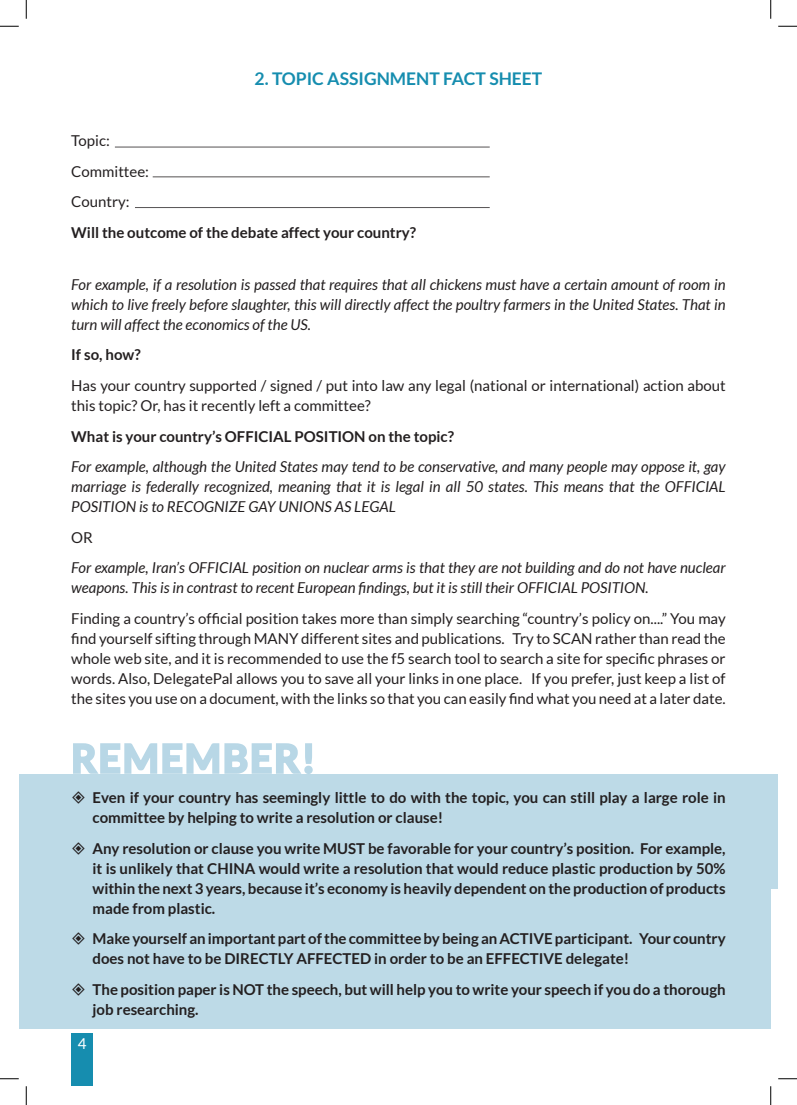
<style>
.page{position:relative;width:797px;height:1105px;background:#fff}
.page>*{position:absolute;margin:0;border:0;box-sizing:border-box;transform-origin:0 0}
.t1{font:700 38.75px "Lato";letter-spacing:.05em;color:#b8d7e6}
.t2{font:700 17.5px "Lato";color:#168daf}
.t3{font:700 15px/20px "Lato";color:#231f20}
.t4{font:italic 15px/20px "Lato";color:#231f20;text-align:justify}
.t5{font:15px/20px "Lato";color:#231f20}
.t6{font:15px "Lato";color:#fff}
</style>
<div class="page">
<div style="left:71px;top:1034px;width:22px;height:52px;background:#168daf"></div>
<div style="left:19px;top:774px;width:751px;height:255px;background:#bddae7"></div>
<div style="left:770px;top:774px;width:7px;height:115px;background:#bddae7"></div>
<svg style="left:73px;top:743px;width:240px;height:31px"></svg>
<hr style="left:115px;top:147px;width:374px;height:1px;background:#231f20">
<hr style="left:153px;top:177px;width:336px;height:1px;background:#231f20">
<hr style="left:135px;top:207px;width:354px;height:1px;background:#231f20">
<svg style="left:0;top:25px;width:19px;height:2px"></svg>
<svg style="left:778px;top:25px;width:19px;height:2px"></svg>
<svg style="left:0;top:1078px;width:19px;height:1px"></svg>
<svg style="left:778px;top:1078px;width:19px;height:1px"></svg>
<svg style="left:25px;top:0;width:2px;height:19px"></svg>
<svg style="left:25px;top:1086px;width:2px;height:19px"></svg>
<svg style="left:770px;top:0;width:1px;height:19px"></svg>
<svg style="left:770px;top:1086px;width:1px;height:19px"></svg>
<p class="t2" style="left:254px;top:68px;width:289px">2. TOPIC ASSIGNMENT FACT SHEET</p>
<p class="t5" style="left:71px;top:125px;width:79px;line-height:30.6px">Topic:<br>Committee:<br>Country:</p>
<p class="t3" style="left:71px;top:222px;width:346px">Will the outcome of the debate affect your country?</p>
<p class="t4" style="left:71px;top:275px;width:656px">For example, if a resolution is passed that requires that all chickens must have a certain amount of room in which to live freely before slaughter, this will directly affect the poultry farmers in the United States. That in turn will affect the economics of the US.</p>
<p class="t3" style="left:71px;top:345px;width:71px">If so, how?</p>
<p class="t5" style="left:71px;top:375px;width:656px">Has your country supported / signed / put into law any legal (national or international) action about this topic? Or, has it recently left a committee?</p>
<p class="t3" style="left:71px;top:426px;width:384px">What is your country’s OFFICIAL POSITION on the topic?</p>
<p class="t4" style="left:71px;top:457px;width:656px">For example, although the United States may tend to be conservative, and many people may oppose it, gay marriage is federally recognized, meaning that it is legal in all 50 states. This means that the OFFICIAL POSITION is to RECOGNIZE GAY UNIONS AS LEGAL</p>
<p class="t5" style="left:71px;top:527px;width:23px">OR</p>
<p class="t4" style="left:71px;top:558px;width:656px">For example, Iran’s OFFICIAL position on nuclear arms is that they are not building and do not have nuclear weapons. This is in contrast to recent European findings, but it is still their OFFICIAL POSITION.</p>
<p class="t5" style="left:71px;top:609px;width:656px;text-align:justify">Finding a country’s official position takes more than simply searching “country’s policy on....” You may find yourself sifting through MANY different sites and publications. Try to SCAN rather than read the whole web site, and it is recommended to use the f5 search tool to search a site for specific phrases or words. Also, DelegatePal allows you to save all your links in one place. If you prefer, just keep a list of the sites you use on a document, with the links so that you can easily find what you need at a later date.</p>
<h1 class="t1" style="left:71px;top:736px;width:246px">REMEMBER!</h1>
<p class="t3" style="left:93px;top:787px;width:634px">Even if your country has seemingly little to do with the topic, you can still play a large role in committee by helping to write a resolution or clause!</p>
<p class="t3" style="left:93px;top:838px;width:634px;text-align:justify">Any resolution or clause you write MUST be favorable for your country’s position. For example, it is unlikely that CHINA would write a resolution that would reduce plastic production by 50% within the next 3 years, because it’s economy is heavily dependent on the production of products made from plastic.</p>
<p class="t3" style="left:93px;top:929px;width:634px">Make yourself an important part of the committee by being an ACTIVE participant. Your country does not have to be DIRECTLY AFFECTED in order to be an EFFECTIVE delegate!</p>
<p class="t3" style="left:93px;top:979px;width:634px">The position paper is NOT the speech, but will help you to write your speech if you do a thorough job researching.</p>
<p class="t6" style="left:78px;top:1035px;width:10px">4</p>
</div>
